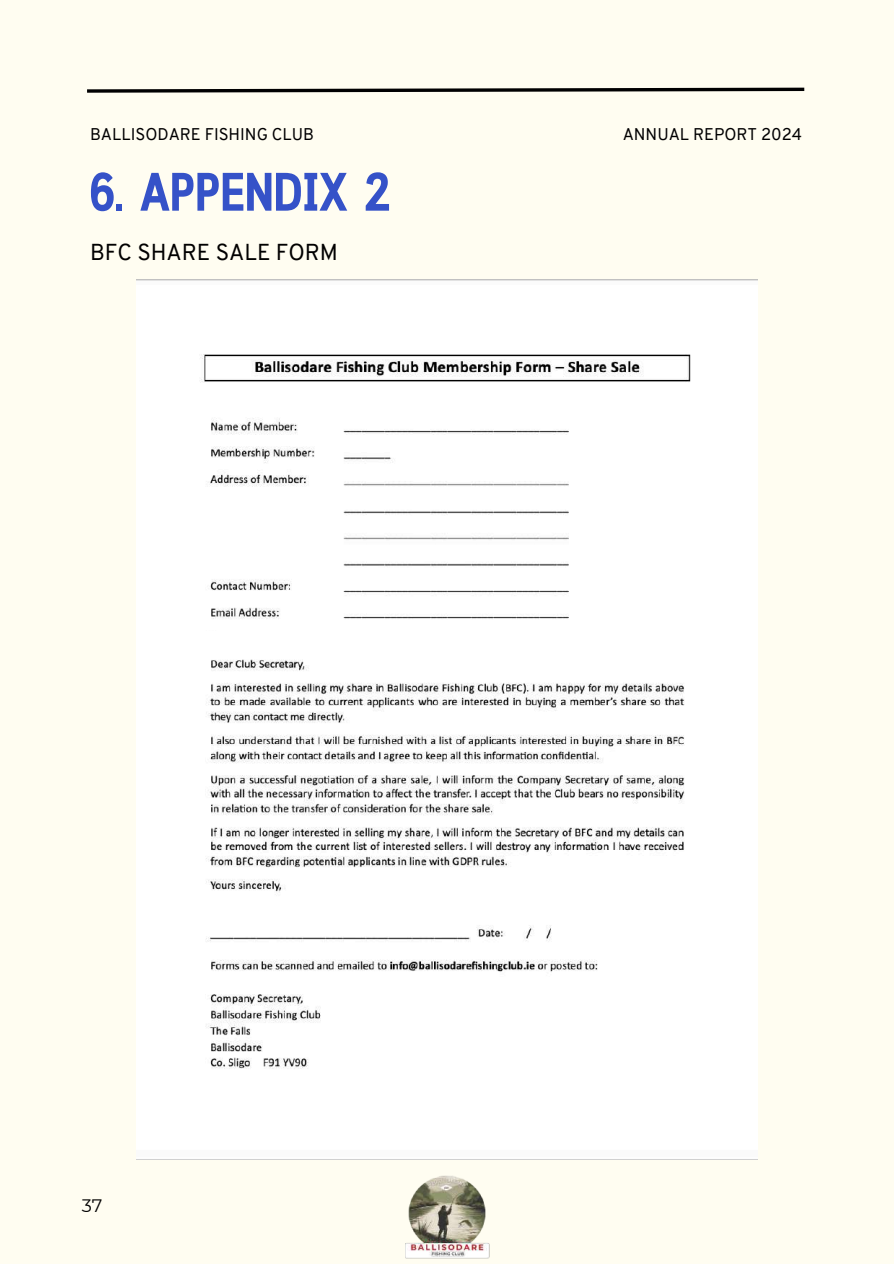
<style>
.page{position:relative;width:894px;height:1264px;background:#fff}
.page>*{position:absolute;margin:0;border:0;box-sizing:border-box;transform-origin:0 0}
.t1{font:700 54px "Cloud Cond";color:#3552c8}
.t2{font:22.5px "Overpass";color:#000}
.t3{font:18px "Montserrat";color:#000}
.t4{font:16.5px "Overpass";color:#000001}
</style>
<div class="page">
<div style="left:0;top:0;width:893px;height:1263px;background:#fffdf1"></div>
<svg style="left:87px;top:87px;width:718px;height:6px"></svg>
<img style="left:136px;top:279px;width:621px;height:880px">
<div style="left:200px;top:631px;width:66px;height:22px;background:#fff"></div>
<img style="left:405px;top:1175px;width:85px;height:84px">
<p class="t4" style="left:90px;top:127px;width:225px">BALLISODARE FISHING CLUB</p>
<p class="t4" style="left:622px;top:127px;width:181px">ANNUAL REPORT 2024</p>
<h1 class="t1" style="left:89px;top:171px;width:302px">6. APPENDIX 2</h1>
<h2 class="t2" style="left:90px;top:243px;width:249px">BFC SHARE SALE FORM</h2>
<p class="t3" style="left:82px;top:1194px;width:22px">37</p>
</div>
